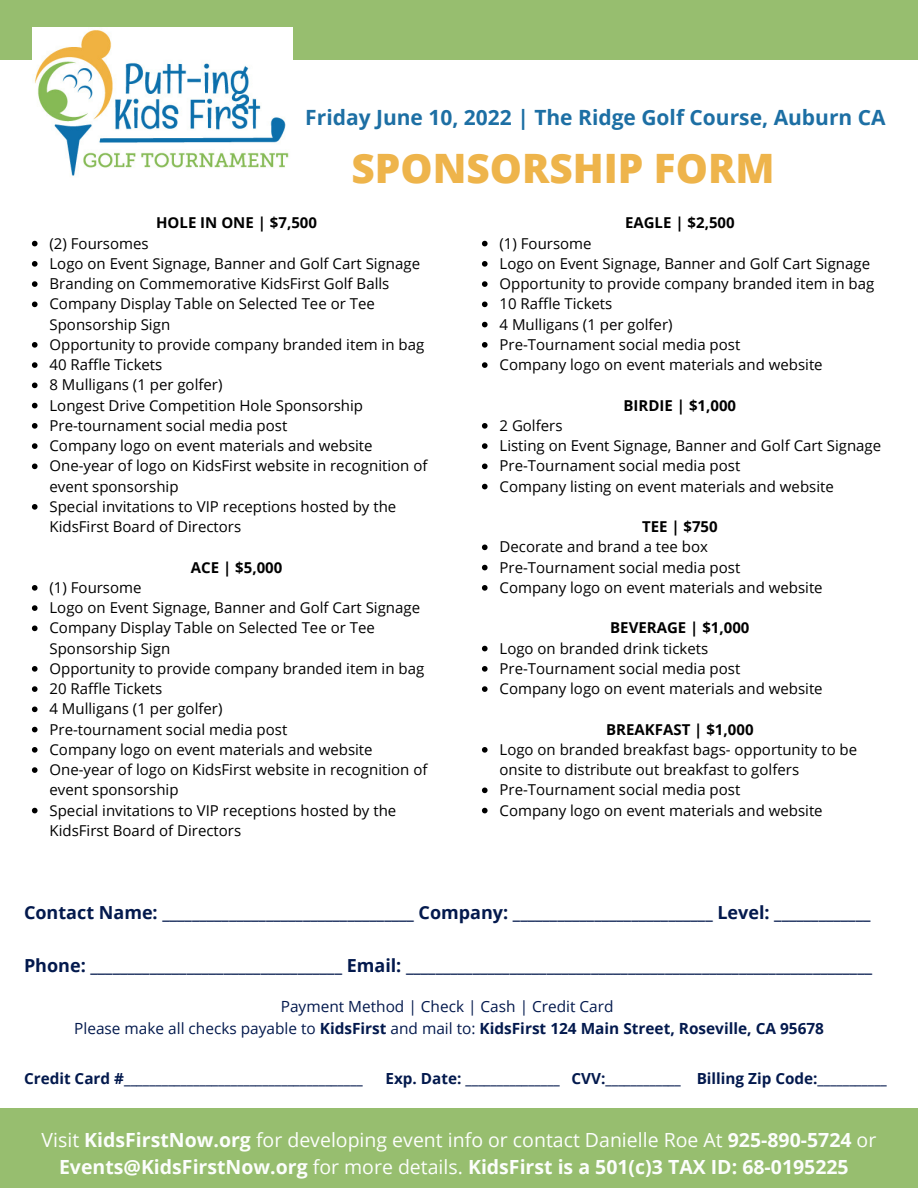
<style>
.page{position:relative;width:918px;height:1188px;background:#fff}
.page>*{position:absolute;margin:0;border:0;box-sizing:border-box;transform-origin:0 0}
.t1{font:800 40.5px "Open Sans";color:#eeb44b}
.t2{font:700 21px "Open Sans";color:#1d6fa4}
.t3{font:700 19.5px/27px "Open Sans";color:#fcfefc;text-align:center}
.t4{font:700 18px "Open Sans";color:#03194d}
.t5{font:700 15.45px "Open Sans";color:#03194d}
.t6{font:15.45px "Open Sans";color:#03194d}
.t7{font:700 15.3px "Open Sans";color:#03194d}
.t8{font:15px/20.2px "Open Sans";color:#000}
.t9{font:700 15px "Open Sans";color:#000}
.s1{font-weight:400}
</style>
<div class="page">
<div style="left:0;top:0;width:918px;height:60px;background:#97be6f"></div>
<img style="left:32px;top:28px;width:260px;height:148px">
<div style="left:0;top:1108px;width:918px;height:80px;background:#97be6f"></div>
<svg style="left:482px;top:241px;width:6px;height:5px"></svg>
<svg style="left:482px;top:261px;width:6px;height:6px"></svg>
<svg style="left:482px;top:281px;width:6px;height:6px"></svg>
<svg style="left:482px;top:302px;width:6px;height:5px"></svg>
<svg style="left:482px;top:322px;width:6px;height:5px"></svg>
<svg style="left:482px;top:342px;width:6px;height:6px"></svg>
<svg style="left:482px;top:362px;width:6px;height:6px"></svg>
<svg style="left:482px;top:423px;width:6px;height:6px"></svg>
<svg style="left:482px;top:443px;width:6px;height:6px"></svg>
<svg style="left:482px;top:464px;width:6px;height:5px"></svg>
<svg style="left:482px;top:484px;width:6px;height:5px"></svg>
<svg style="left:482px;top:545px;width:6px;height:5px"></svg>
<svg style="left:482px;top:565px;width:6px;height:5px"></svg>
<svg style="left:482px;top:585px;width:6px;height:6px"></svg>
<svg style="left:482px;top:646px;width:6px;height:5px"></svg>
<svg style="left:482px;top:666px;width:6px;height:6px"></svg>
<svg style="left:482px;top:686px;width:6px;height:6px"></svg>
<svg style="left:482px;top:747px;width:6px;height:6px"></svg>
<svg style="left:482px;top:788px;width:6px;height:5px"></svg>
<svg style="left:482px;top:808px;width:6px;height:5px"></svg>
<svg style="left:32px;top:241px;width:6px;height:5px"></svg>
<svg style="left:32px;top:261px;width:6px;height:6px"></svg>
<svg style="left:32px;top:281px;width:6px;height:6px"></svg>
<svg style="left:32px;top:302px;width:6px;height:5px"></svg>
<svg style="left:32px;top:342px;width:6px;height:6px"></svg>
<svg style="left:32px;top:362px;width:6px;height:6px"></svg>
<svg style="left:32px;top:383px;width:6px;height:5px"></svg>
<svg style="left:32px;top:403px;width:6px;height:5px"></svg>
<svg style="left:32px;top:423px;width:6px;height:6px"></svg>
<svg style="left:32px;top:443px;width:6px;height:6px"></svg>
<svg style="left:32px;top:464px;width:6px;height:5px"></svg>
<svg style="left:32px;top:504px;width:6px;height:6px"></svg>
<svg style="left:32px;top:585px;width:6px;height:6px"></svg>
<svg style="left:32px;top:605px;width:6px;height:6px"></svg>
<svg style="left:32px;top:626px;width:6px;height:5px"></svg>
<svg style="left:32px;top:666px;width:6px;height:6px"></svg>
<svg style="left:32px;top:686px;width:6px;height:6px"></svg>
<svg style="left:32px;top:707px;width:6px;height:5px"></svg>
<svg style="left:32px;top:727px;width:6px;height:5px"></svg>
<svg style="left:32px;top:747px;width:6px;height:6px"></svg>
<svg style="left:32px;top:767px;width:6px;height:6px"></svg>
<svg style="left:32px;top:808px;width:6px;height:5px"></svg>
<p class="t2" style="left:305px;top:102px;width:582px">Friday June 10, 2022 | The Ridge Golf Course, Auburn CA</p>
<p class="t1" style="left:352px;top:140px;width:424px">SPONSORSHIP FORM</p>
<p class="t9" style="left:156px;top:212px;width:162px">HOLE IN ONE | $7,500</p>
<p class="t8" style="left:50px;top:233px;width:101px">(2) Foursomes</p>
<p class="t8" style="left:50px;top:253px;width:372px">Logo on Event Signage, Banner and Golf Cart Signage</p>
<p class="t8" style="left:50px;top:273px;width:341px">Branding on Commemorative KidsFirst Golf Balls</p>
<p class="t8" style="left:50px;top:293px;width:327px">Company Display Table on Selected Tee or Tee<br>Sponsorship Sign</p>
<p class="t8" style="left:50px;top:334px;width:376px">Opportunity to provide company branded item in bag</p>
<p class="t8" style="left:50px;top:354px;width:114px">40 Raffle Tickets</p>
<p class="t8" style="left:50px;top:374px;width:175px">8 Mulligans (1 per golfer)</p>
<p class="t8" style="left:50px;top:395px;width:315px">Longest Drive Competition Hole Sponsorship</p>
<p class="t8" style="left:50px;top:415px;width:239px">Pre-tournament social media post</p>
<p class="t8" style="left:50px;top:435px;width:325px">Company logo on event materials and website</p>
<p class="t8" style="left:50px;top:455px;width:379px">One-year of logo on KidsFirst website in recognition of event sponsorship</p>
<p class="t8" style="left:50px;top:496px;width:348px">Special invitations to VIP receptions hosted by the<br>KidsFirst Board of Directors</p>
<p class="t9" style="left:191px;top:557px;width:93px">ACE | $5,000</p>
<p class="t8" style="left:50px;top:577px;width:94px">(1) Foursome</p>
<p class="t8" style="left:50px;top:597px;width:372px">Logo on Event Signage, Banner and Golf Cart Signage</p>
<p class="t8" style="left:50px;top:617px;width:327px">Company Display Table on Selected Tee or Tee<br>Sponsorship Sign</p>
<p class="t8" style="left:50px;top:658px;width:376px">Opportunity to provide company branded item in bag</p>
<p class="t8" style="left:50px;top:678px;width:114px">20 Raffle Tickets</p>
<p class="t8" style="left:50px;top:698px;width:175px">4 Mulligans (1 per golfer)</p>
<p class="t8" style="left:50px;top:719px;width:239px">Pre-tournament social media post</p>
<p class="t8" style="left:50px;top:739px;width:325px">Company logo on event materials and website</p>
<p class="t8" style="left:50px;top:759px;width:379px">One-year of logo on KidsFirst website in recognition of event sponsorship</p>
<p class="t8" style="left:50px;top:800px;width:348px">Special invitations to VIP receptions hosted by the<br>KidsFirst Board of Directors</p>
<p class="t9" style="left:625px;top:212px;width:111px">EAGLE | $2,500</p>
<p class="t8" style="left:500px;top:233px;width:94px">(1) Foursome</p>
<p class="t8" style="left:500px;top:253px;width:372px">Logo on Event Signage, Banner and Golf Cart Signage</p>
<p class="t8" style="left:500px;top:273px;width:376px">Opportunity to provide company branded item in bag</p>
<p class="t8" style="left:500px;top:293px;width:114px">10 Raffle Tickets</p>
<p class="t8" style="left:500px;top:314px;width:175px">4 Mulligans (1 per golfer)</p>
<p class="t8" style="left:500px;top:334px;width:242px">Pre-Tournament social media post</p>
<p class="t8" style="left:500px;top:354px;width:325px">Company logo on event materials and website</p>
<p class="t9" style="left:624px;top:395px;width:114px">BIRDIE | $1,000</p>
<p class="t8" style="left:500px;top:415px;width:65px">2 Golfers</p>
<p class="t8" style="left:500px;top:435px;width:383px">Listing on Event Signage, Banner and Golf Cart Signage</p>
<p class="t8" style="left:500px;top:455px;width:242px">Pre-Tournament social media post</p>
<p class="t8" style="left:500px;top:476px;width:336px">Company listing on event materials and website</p>
<p class="t9" style="left:642px;top:516px;width:77px">TEE | $750</p>
<p class="t8" style="left:500px;top:536px;width:210px">Decorate and brand a tee box</p>
<p class="t8" style="left:500px;top:557px;width:242px">Pre-Tournament social media post</p>
<p class="t8" style="left:500px;top:577px;width:325px">Company logo on event materials and website</p>
<p class="t9" style="left:610px;top:617px;width:141px">BEVERAGE | $1,000</p>
<p class="t8" style="left:500px;top:638px;width:210px">Logo on branded drink tickets</p>
<p class="t8" style="left:500px;top:658px;width:242px">Pre-Tournament social media post</p>
<p class="t8" style="left:500px;top:678px;width:325px">Company logo on event materials and website</p>
<p class="t9" style="left:606px;top:719px;width:149px">BREAKFAST | $1,000</p>
<p class="t8" style="left:500px;top:739px;width:359px">Logo on branded breakfast bags- opportunity to be onsite to distribute out breakfast to golfers</p>
<p class="t8" style="left:500px;top:779px;width:242px">Pre-Tournament social media post</p>
<p class="t8" style="left:500px;top:800px;width:325px">Company logo on event materials and website</p>
<p class="t4" style="left:24px;top:900px;width:848px">Contact Name: __________________________________ Company: ___________________________ Level: _____________</p>
<p class="t4" style="left:24px;top:953px;width:850px">Phone: __________________________________ Email: _______________________________________________________________</p>
<p class="t6" style="left:281px;top:996px;width:334px">Payment Method | Check | Cash | Credit Card</p>
<p class="t5" style="left:74px;top:1017px;width:751px"><span class="s1">Please make all checks payable to</span> KidsFirst <span class="s1">and mail to:</span> KidsFirst 124 Main Street, Roseville, CA 95678</p>
<p class="t7" style="left:24px;top:1068px;width:340px">Credit Card #______________________________________</p>
<p class="t7" style="left:386px;top:1068px;width:503px">Exp. Date: _______________ CVV:____________ Billing Zip Code:___________</p>
<p class="t3" style="left:42px;top:1126px;width:836px"><span class="s1">Visit</span> KidsFirstNow.org <span class="s1">for developing event info or contact Danielle Roe At</span> 925-890-5724 <span class="s1">or<br></span>Events@KidsFirstNow.org <span class="s1">for more details.</span> KidsFirst is a 501(c)3 TAX ID: 68-0195225</p>
</div>
